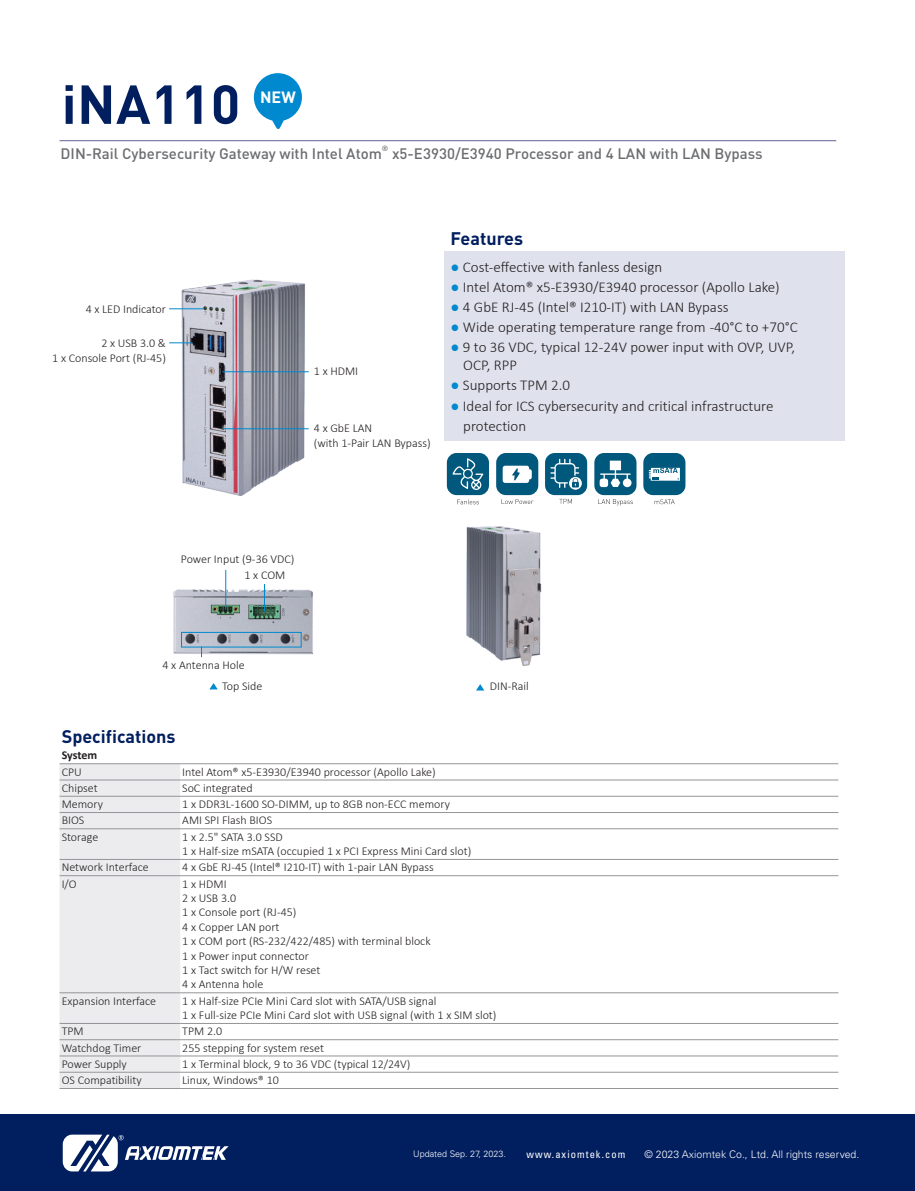
<style>
.page{position:relative;width:915px;height:1191px;background:#fff}
.page>*{position:absolute;margin:0;border:0;box-sizing:border-box;transform-origin:0 0}
.t1{font:700 54px "DIN Pro";letter-spacing:.01em;color:#011e5f}
.t2{font:700 18px "DIN Pro";color:#011e5f}
.t3{font:700 16.2px "DIN Pro";color:#fff}
.t4{font:300 15px/18px "Calibri";color:#231f20}
.t5{font:500 15px "DIN Pro";color:#6c6d70}
.t6{font:300 12px "Calibri";color:#231f20}
.t7{font:700 12px "Calibri";letter-spacing:-.01em;color:#231f20}
.t8{font:300 10.5px "Univers LT Std";color:#fff}
.t9{font:condensed 10.5px "Univers LT Std";letter-spacing:.1em;color:#fff}
.t10{font:300 9px "Univers LT Std";color:#fff}
.t11{font:500 7.5px "DIN Pro";color:#6c6d70}
.s1{font-weight:400;color:#0089cf}
</style>
<div class="page">
<hr style="left:60px;top:140px;width:776px;height:1px;background:#8085ae">
<div style="left:0;top:1114px;width:914px;height:77px;background:#011e5f"></div>
<svg style="left:63px;top:1134px;width:165px;height:37px"></svg>
<div style="left:444px;top:252px;width:400px;height:189px;background:#dfe1ec"></div>
<img style="left:169px;top:279px;width:140px;height:217px">
<img style="left:466px;top:526px;width:76px;height:140px">
<img style="left:173px;top:580px;width:140px;height:78px">
<hr style="left:169px;top:308px;width:35px;height:1px;background:#0089cf">
<svg style="left:169px;top:342px;width:23px;height:1px"></svg>
<hr style="left:222px;top:371px;width:86px;height:1px;background:#0089cf">
<hr style="left:222px;top:428px;width:86px;height:1px;background:#0089cf">
<svg style="left:264px;top:584px;width:1px;height:27px"></svg>
<hr style="left:225px;top:570px;width:1px;height:38px;background:#0089cf">
<div style="left:60px;top:764px;width:120px;height:324px;background:#ececee"></div>
<hr style="left:60px;top:763px;width:120px;height:1px;background:#939598">
<hr style="left:180px;top:763px;width:658px;height:1px;background:#939598">
<hr style="left:60px;top:779px;width:120px;height:1px;background:#939598">
<hr style="left:180px;top:779px;width:658px;height:1px;background:#939598">
<hr style="left:60px;top:796px;width:120px;height:1px;background:#939598">
<hr style="left:180px;top:796px;width:658px;height:1px;background:#939598">
<hr style="left:60px;top:812px;width:120px;height:1px;background:#939598">
<hr style="left:180px;top:812px;width:658px;height:1px;background:#939598">
<hr style="left:60px;top:828px;width:120px;height:1px;background:#939598">
<hr style="left:180px;top:828px;width:658px;height:1px;background:#939598">
<hr style="left:60px;top:859px;width:120px;height:1px;background:#939598">
<hr style="left:180px;top:859px;width:658px;height:1px;background:#939598">
<hr style="left:60px;top:875px;width:120px;height:1px;background:#939598">
<hr style="left:180px;top:875px;width:658px;height:1px;background:#939598">
<hr style="left:60px;top:992px;width:120px;height:1px;background:#939598">
<hr style="left:180px;top:992px;width:658px;height:1px;background:#939598">
<hr style="left:60px;top:1023px;width:120px;height:1px;background:#939598">
<hr style="left:180px;top:1023px;width:658px;height:1px;background:#939598">
<hr style="left:60px;top:1039px;width:120px;height:1px;background:#939598">
<hr style="left:180px;top:1039px;width:658px;height:1px;background:#939598">
<hr style="left:60px;top:1055px;width:120px;height:1px;background:#939598">
<hr style="left:180px;top:1055px;width:658px;height:1px;background:#939598">
<hr style="left:60px;top:1072px;width:120px;height:1px;background:#939598">
<hr style="left:180px;top:1072px;width:658px;height:1px;background:#939598">
<hr style="left:60px;top:1088px;width:120px;height:1px;background:#939598">
<hr style="left:180px;top:1088px;width:658px;height:1px;background:#939598">
<svg style="left:254px;top:73px;width:48px;height:56px"></svg>
<svg style="left:209px;top:683px;width:9px;height:7px"></svg>
<svg style="left:476px;top:684px;width:8px;height:7px"></svg>
<svg style="left:501px;top:499px;width:32px;height:5px"></svg>
<div style="left:496px;top:453px;width:42px;height:42px;background:#01587d;border-radius:10px"></div>
<svg style="left:502px;top:466px;width:29px;height:17px"></svg>
<svg style="left:457px;top:499px;width:22px;height:5px"></svg>
<div style="left:446px;top:453px;width:43px;height:42px;background:#01587d;border-radius:10px"></div>
<svg style="left:452px;top:458px;width:31px;height:32px"></svg>
<div style="left:545px;top:453px;width:42px;height:42px;background:#01587d;border-radius:10px"></div>
<svg style="left:550px;top:459px;width:32px;height:31px"></svg>
<svg style="left:559px;top:499px;width:12px;height:5px"></svg>
<svg style="left:598px;top:499px;width:34px;height:6px"></svg>
<div style="left:594px;top:453px;width:42px;height:42px;background:#01587d;border-radius:10px"></div>
<svg style="left:599px;top:460px;width:32px;height:27px"></svg>
<div style="left:643px;top:453px;width:42px;height:42px;background:#01587d;border-radius:10px"></div>
<svg style="left:654px;top:499px;width:20px;height:5px"></svg>
<svg style="left:648px;top:468px;width:31px;height:13px"></svg>
<div style="left:181px;top:632px;width:120px;height:15px;border:1px solid #0089cf"></div>
<p class="t1" style="left:62px;top:68px;width:180px">iNA110</p>
<p class="t3" style="left:260px;top:86px;width:37px">NEW</p>
<p class="t5" style="left:61px;top:141px;width:323px">DIN-Rail Cybersecurity Gateway with Intel Atom</p>
<p class="t11" style="left:382px;top:142px;width:8px">®</p>
<p class="t5" style="left:392px;top:141px;width:372px">x5-E3930/E3940 Processor and 4 LAN with LAN Bypass</p>
<p class="t6" style="left:86px;top:302px;width:82px">4 x LED Indicator</p>
<p class="t6" style="left:101px;top:336px;width:66px">2 x USB 3.0 &amp;</p>
<p class="t6" style="left:52px;top:350px;width:115px">1 x Console Port (RJ-45)</p>
<p class="t6" style="left:314px;top:364px;width:46px">1 x HDMI</p>
<p class="t6" style="left:314px;top:421px;width:60px">4 x GbE LAN</p>
<p class="t6" style="left:314px;top:435px;width:118px">(with 1-Pair LAN Bypass)</p>
<p class="t2" style="left:450px;top:226px;width:74px">Features</p>
<p class="t4" style="left:450px;top:257px;width:213px"><span class="s1">●</span> Cost-effective with fanless design</p>
<p class="t4" style="left:450px;top:278px;width:331px"><span class="s1">●</span> Intel Atom® x5-E3930/E3940 processor (Apollo Lake)</p>
<p class="t4" style="left:450px;top:298px;width:279px"><span class="s1">●</span> 4 GbE RJ-45 (Intel® I210-IT) with LAN Bypass</p>
<p class="t4" style="left:450px;top:318px;width:348px"><span class="s1">●</span> Wide operating temperature range from -40°C to +70°C</p>
<p class="t4" style="left:463px;top:338px;width:333px;text-indent:-13px"><span class="s1">●</span> 9 to 36 VDC, typical 12-24V power input with OVP, UVP,<br>OCP, RPP</p>
<p class="t4" style="left:450px;top:376px;width:121px"><span class="s1">●</span> Supports TPM 2.0</p>
<p class="t4" style="left:450px;top:396px;width:324px"><span class="s1">●</span> Ideal for ICS cybersecurity and critical infrastructure</p>
<p class="t4" style="left:463px;top:416px;width:64px">protection</p>
<p class="t6" style="left:181px;top:551px;width:115px">Power Input (9-36 VDC)</p>
<p class="t6" style="left:244px;top:568px;width:42px">1 x COM</p>
<p class="t6" style="left:162px;top:657px;width:84px">4 x Antenna Hole</p>
<p class="t6" style="left:222px;top:679px;width:42px">Top Side</p>
<p class="t6" style="left:489px;top:679px;width:40px">DIN-Rail</p>
<p class="t2" style="left:62px;top:724px;width:115px">Specifications</p>
<p class="t7" style="left:62px;top:747px;width:37px">System</p>
<p class="t6" style="left:62px;top:764px;width:22px">CPU</p>
<p class="t6" style="left:182px;top:764px;width:255px">Intel Atom® x5-E3930/E3940 processor (Apollo Lake)</p>
<p class="t6" style="left:62px;top:780px;width:37px">Chipset</p>
<p class="t6" style="left:182px;top:780px;width:72px">SoC integrated</p>
<p class="t6" style="left:62px;top:796px;width:43px">Memory</p>
<p class="t6" style="left:182px;top:796px;width:269px">1 x DDR3L-1600 SO-DIMM, up to 8GB non-ECC memory</p>
<p class="t6" style="left:62px;top:813px;width:24px">BIOS</p>
<p class="t6" style="left:182px;top:813px;width:91px">AMI SPI Flash BIOS</p>
<p class="t6" style="left:62px;top:829px;width:38px">Storage</p>
<p class="t6" style="left:182px;top:829px;width:102px">1 x 2.5" SATA 3.0 SSD</p>
<p class="t6" style="left:182px;top:843px;width:290px">1 x Half-size mSATA (occupied 1 x PCI Express Mini Card slot)</p>
<p class="t6" style="left:62px;top:860px;width:89px">Network Interface</p>
<p class="t6" style="left:182px;top:860px;width:253px">4 x GbE RJ-45 (Intel® I210-IT) with 1-pair LAN Bypass</p>
<p class="t6" style="left:62px;top:876px;width:17px">I/O</p>
<p class="t6" style="left:182px;top:876px;width:46px">1 x HDMI</p>
<p class="t6" style="left:182px;top:890px;width:55px">2 x USB 3.0</p>
<p class="t6" style="left:182px;top:905px;width:116px">1 x Console port (RJ-45)</p>
<p class="t6" style="left:182px;top:919px;width:99px">4 x Copper LAN port</p>
<p class="t6" style="left:182px;top:933px;width:250px">1 x COM port (RS-232/422/485) with terminal block</p>
<p class="t6" style="left:182px;top:948px;width:128px">1 x Power input connector</p>
<p class="t6" style="left:182px;top:962px;width:140px">1 x Tact switch for H/W reset</p>
<p class="t6" style="left:182px;top:977px;width:83px">4 x Antenna hole</p>
<p class="t6" style="left:62px;top:993px;width:96px">Expansion Interface</p>
<p class="t6" style="left:182px;top:993px;width:255px">1 x Half-size PCIe Mini Card slot with SATA/USB signal</p>
<p class="t6" style="left:182px;top:1007px;width:315px">1 x Full-size PCIe Mini Card slot with USB signal (with 1 x SIM slot)</p>
<p class="t6" style="left:62px;top:1024px;width:24px">TPM</p>
<p class="t6" style="left:182px;top:1024px;width:41px">TPM 2.0</p>
<p class="t6" style="left:62px;top:1040px;width:81px">Watchdog Timer</p>
<p class="t6" style="left:182px;top:1040px;width:143px">255 stepping for system reset</p>
<p class="t6" style="left:62px;top:1056px;width:67px">Power Supply</p>
<p class="t6" style="left:182px;top:1056px;width:230px">1 x Terminal block, 9 to 36 VDC (typical 12/24V)</p>
<p class="t6" style="left:62px;top:1072px;width:81px">OS Compatibility</p>
<p class="t6" style="left:182px;top:1072px;width:98px">Linux, Windows® 10</p>
<p class="t10" style="left:413px;top:1148px;width:94px">Updated Sep. 27, 2023.</p>
<p class="t9" style="left:526px;top:1148px;width:100px">www.axiomtek.com</p>
<p class="t8" style="left:644px;top:1148px;width:216px">© 2023 Axiomtek Co., Ltd. All rights reserved.</p>
</div>
